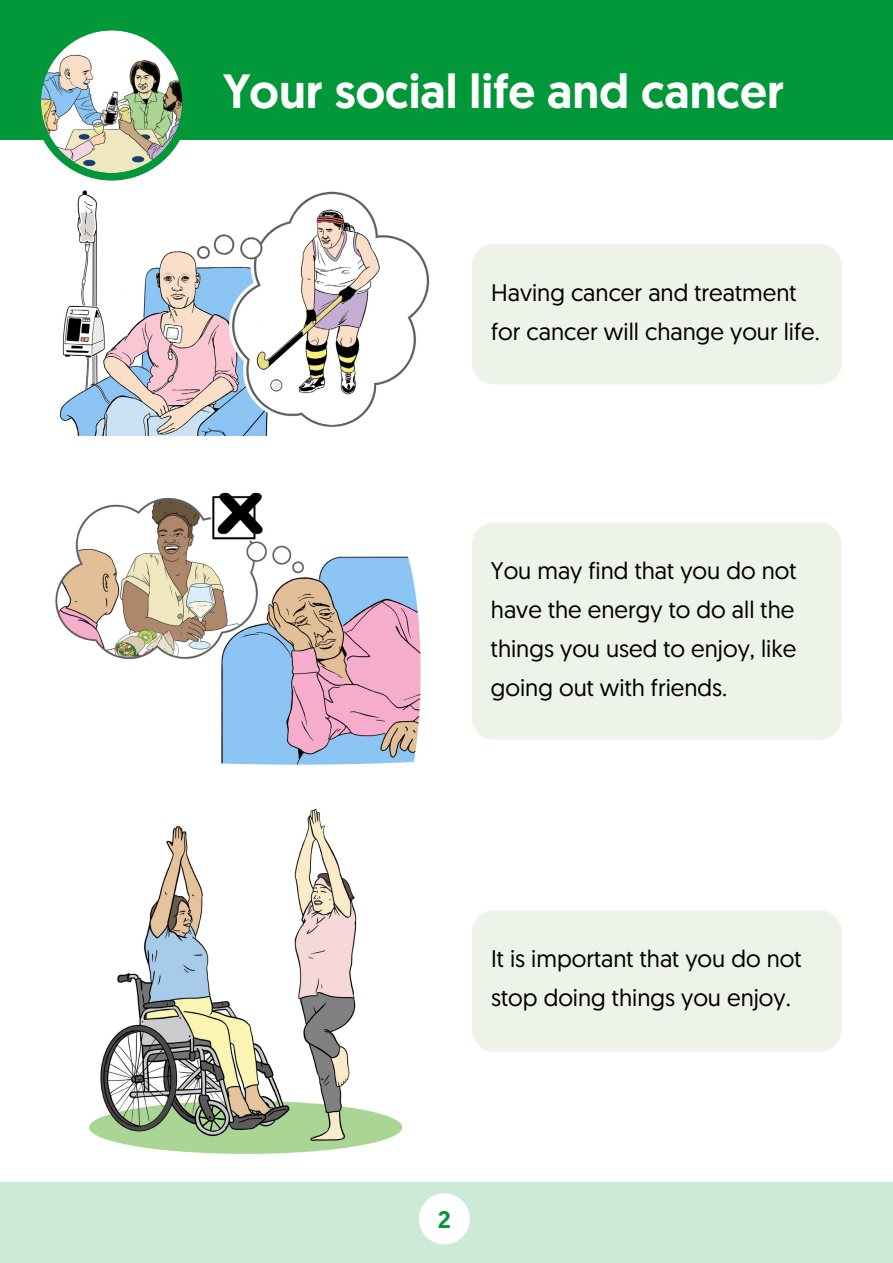
<style>
.page{position:relative;width:893px;height:1263px;background:#fff}
.page>*{position:absolute;margin:0;border:0;box-sizing:border-box;transform-origin:0 0}
.t1{font:500 48px "Geomanist";color:#fff}
.t2{font:24px/39px "Geomanist";color:#000}
.t3{font:500 24px "Geomanist";color:#029739}
</style>
<div class="page">
<div style="left:0;top:0;width:893px;height:140px;background:#029739"></div>
<img style="left:42px;top:32px;width:139px;height:140px">
<div style="left:33px;top:23px;width:157px;height:158px;border:8px solid #029739;border-radius:50%"></div>
<img style="left:59px;top:190px;width:371px;height:246px">
<img style="left:55px;top:492px;width:366px;height:273px">
<div style="left:472px;top:522px;width:370px;height:218px;background:#eef3ea;border-radius:22px"></div>
<div style="left:472px;top:910px;width:370px;height:142px;background:#eef3ea;border-radius:22px"></div>
<div style="left:472px;top:244px;width:370px;height:140px;background:#eef3ea;border-radius:22px"></div>
<img style="left:89px;top:808px;width:314px;height:346px">
<div style="left:0;top:1182px;width:893px;height:81px;background:#cdead7"></div>
<div style="left:419px;top:1193px;width:51px;height:51px;background:#fff;border-radius:50%"></div>
<p class="t1" style="left:223px;top:60px;width:563px">Your social life and cancer</p>
<p class="t2" style="left:491px;top:272px;width:330px">Having cancer and treatment for cancer will change your life.</p>
<p class="t2" style="left:491px;top:550px;width:307px;text-align:justify">You may find that you do not have the energy to do all the things you used to enjoy, like going out with friends.</p>
<p class="t2" style="left:491px;top:939px;width:312px">It is important that you do not stop doing things you enjoy.</p>
<p class="t3" style="left:438px;top:1203px;width:14px">2</p>
</div>
